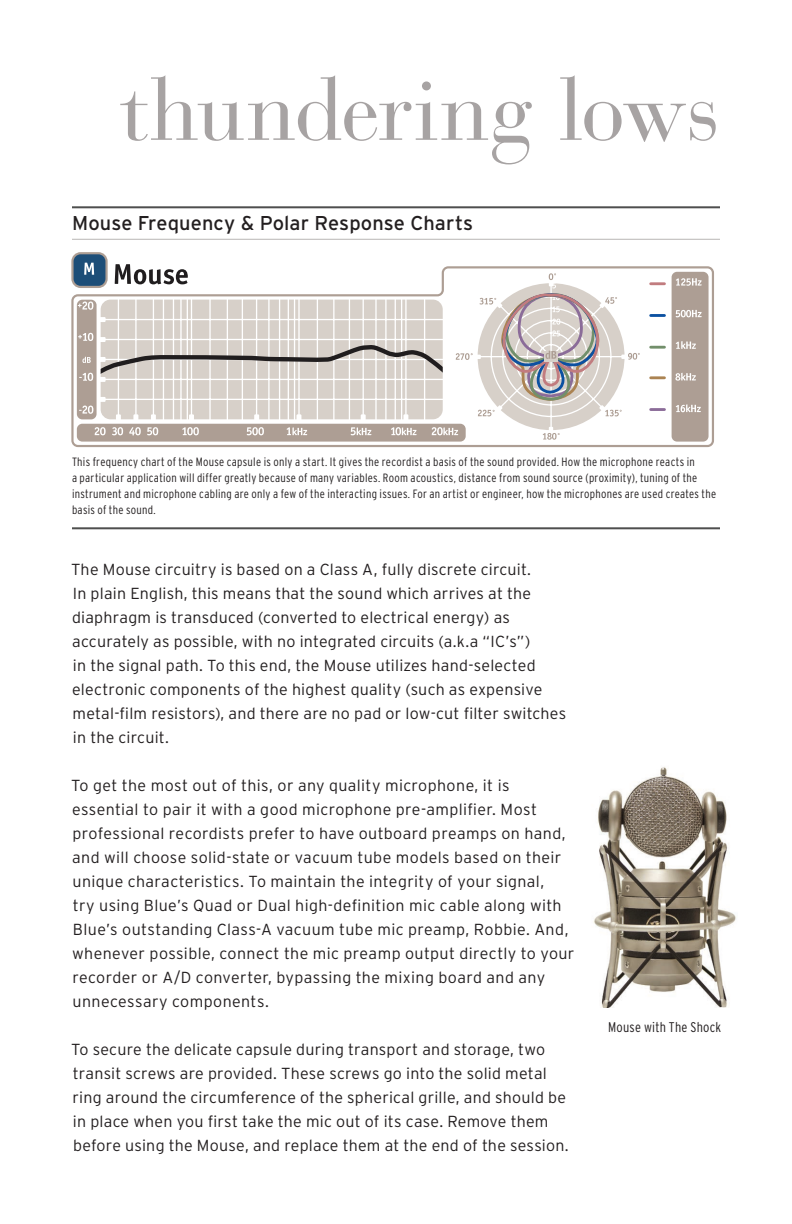
<style>
.page{position:relative;width:792px;height:1224px;background:#fff}
.page>*{position:absolute;margin:0;border:0;box-sizing:border-box;transform-origin:0 0}
.t1{font:88px "Bauer Bodoni";letter-spacing:-.01em;color:#a7a3a3}
.Paragraph_Style_1{font:20px "Interstate";letter-spacing:.005em;color:#231f20}
.t2{font:300 16px/24px "Interstate";letter-spacing:.015em;color:#231f20}
.Paragraph_Style_1-2{font:300 condensed 14px "Interstate";letter-spacing:.02em;color:#231f20}
.Paragraph_Style_1-3{font:300 condensed 12px/16px "Interstate";letter-spacing:.025em;color:#231f20}
</style>
<div class="page">
<img style="left:593px;top:767px;width:143px;height:241px">
<svg style="left:71px;top:266px;width:643px;height:181px"></svg>
<div style="left:77px;top:424px;width:389px;height:18px;background:#ad9e94;border-radius:5px"></div>
<div style="left:77px;top:300px;width:20px;height:119px;background:#ad9e94;border-radius:5px"></div>
<div style="left:72px;top:253px;width:35px;height:34px;background:#1d4e78;border-radius:8px"></div>
<div style="left:71px;top:252px;width:37px;height:36px;border:2px solid #ad9e94;border-radius:8px"></div>
<div style="left:672px;top:272px;width:37px;height:170px;background:#ad9e94;border-radius:5px"></div>
<svg style="left:676px;top:278px;width:26px;height:8px"></svg>
<svg style="left:676px;top:310px;width:26px;height:7px"></svg>
<svg style="left:676px;top:341px;width:20px;height:8px"></svg>
<svg style="left:675px;top:373px;width:21px;height:8px"></svg>
<svg style="left:651px;top:282px;width:13px;height:3px"></svg>
<svg style="left:651px;top:314px;width:13px;height:3px"></svg>
<svg style="left:651px;top:346px;width:13px;height:3px"></svg>
<svg style="left:651px;top:376px;width:13px;height:3px"></svg>
<svg style="left:676px;top:404px;width:25px;height:8px"></svg>
<svg style="left:651px;top:408px;width:13px;height:3px"></svg>
<svg style="left:78px;top:263px;width:562px;height:177px"></svg>
<hr style="left:72px;top:206px;width:648px;height:2px;background:#4e4f4e">
<hr style="left:72px;top:527px;width:648px;height:2px;background:#4e4f4e">
<hr style="left:72px;top:239px;width:648px;height:1px;background:#b9b6b5">
<p class="t1" style="left:119px;top:57px;width:602px">thundering lows</p>
<p class="Paragraph_Style_1" style="left:72px;top:212px;width:403px">Mouse Frequency &amp; Polar Response Charts</p>
<p class="Paragraph_Style_1-3" style="left:72px;top:454px;width:646px">This frequency chart of the Mouse capsule is only a start. It gives the recordist a basis of the sound provided. How the microphone reacts in<br>a particular application will differ greatly because of many variables. Room acoustics, distance from sound source (proximity), tuning of the instrument and microphone cabling are only a few of the interacting issues. For an artist or engineer, how the microphones are used creates the basis of the sound.</p>
<p class="t2" style="left:71px;top:557px;width:497px">The Mouse circuitry is based on a Class A, fully discrete circuit.<br>In plain English, this means that the sound which arrives at the diaphragm is transduced (converted to electrical energy) as accurately as possible, with no integrated circuits (a.k.a “IC’s”)<br>in the signal path. To this end, the Mouse utilizes hand-selected electronic components of the highest quality (such as expensive metal-film resistors), and there are no pad or low-cut filter switches in the circuit.</p>
<p class="t2" style="left:71px;top:773px;width:505px">To get the most out of this, or any quality microphone, it is essential to pair it with a good microphone pre-amplifier. Most professional recordists prefer to have outboard preamps on hand, and will choose solid-state or vacuum tube models based on their unique characteristics. To maintain the integrity of your signal,<br>try using Blue’s Quad or Dual high-definition mic cable along with Blue’s outstanding Class-A vacuum tube mic preamp, Robbie. And, whenever possible, connect the mic preamp output directly to your recorder or A/D converter, bypassing the mixing board and any unnecessary components.</p>
<p class="t2" style="left:71px;top:1037px;width:499px">To secure the delicate capsule during transport and storage, two transit screws are provided. These screws go into the solid metal ring around the circumference of the spherical grille, and should be in place when you first take the mic out of its case. Remove them before using the Mouse, and replace them at the end of the session.</p>
<p class="Paragraph_Style_1-2" style="left:608px;top:1020px;width:115px">Mouse with The Shock</p>
</div>
